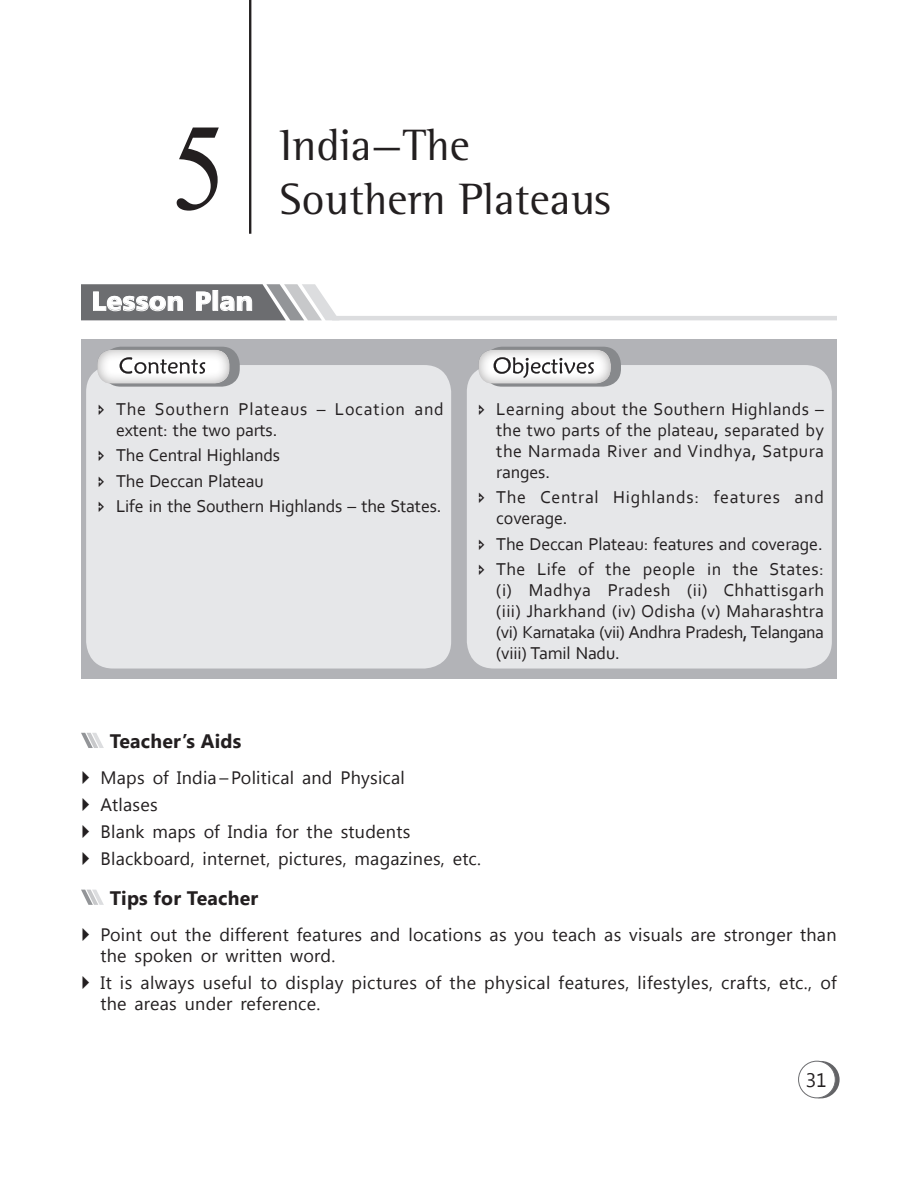
<style>
.page{position:relative;width:918px;height:1188px;background:#fff}
.page>*{position:absolute;margin:0;border:0;box-sizing:border-box;transform-origin:0 0}
.t1{font:149.1px "Shonar Bangla";color:#231f20;scale:.88 1}
.Chapter_Head{font:45px "Rotis Semi Serif";color:#231f20}
.t2{font:26.55px "Humanist 777 BT Black B";color:#fff}
.Heading{font:700 19.5px "Segoe UI";letter-spacing:.01em;color:#231f20}
.t3{font:19.5px "Segoe UI";color:#231f20}
.t4{font:18px/21px "Corbel";letter-spacing:-.01em;color:#231f20;text-align:justify}
.t5{font:18px/21px "Segoe UI";letter-spacing:.015em;color:#231f20}
.t6{font:18px/21px "Corbel";letter-spacing:.04em;color:#231f20}
</style>
<div class="page">
<svg style="left:802px;top:1061px;width:38px;height:37px"></svg>
<div style="left:799px;top:1061px;width:36px;height:37px;background:#fff;border-radius:50%"></div>
<div style="left:798px;top:1061px;width:38px;height:37px;border:1px solid #6c6d70;border-radius:50%"></div>
<svg style="left:81px;top:733px;width:23px;height:15px"></svg>
<svg style="left:81px;top:890px;width:23px;height:15px"></svg>
<hr style="left:249px;top:0;width:2px;height:234px;background:#231f20">
<div style="left:81px;top:339px;width:756px;height:340px;background:#b2b3b7"></div>
<svg style="left:81px;top:284px;width:256px;height:36px;background:#919294"></svg>
<hr style="left:332px;top:316px;width:505px;height:4px;background:#dcdddf">
<div style="left:86px;top:365px;width:365px;height:304px;background:#e6e7e9;border-radius:27px"></div>
<div style="left:467px;top:365px;width:365px;height:304px;background:#e6e7e9;border-radius:27px"></div>
<div style="left:103px;top:347px;width:137px;height:40px;background:#87898c;border-radius:18px"></div>
<div style="left:484px;top:347px;width:137px;height:40px;background:#87898c;border-radius:18px"></div>
<div style="left:94px;top:348px;width:144px;height:36px;background:#231f20;opacity:.45"></div>
<div style="left:476px;top:348px;width:151px;height:36px;background:#231f20;opacity:.45"></div>
<p class="t1" style="left:171px;top:89px;width:64px">5</p>
<p class="Chapter_Head" style="left:280px;top:119px;width:192px">India—The</p>
<p class="Chapter_Head" style="left:280px;top:173px;width:332px">Southern Plateaus</p>
<p class="t2" style="left:92px;top:284px;width:163px">Lesson Plan</p>
<p class="t6" style="left:116px;top:398px;width:329px">The Southern Plateaus – Location and extent: the two parts.</p>
<p class="t4" style="left:116px;top:445px;width:166px">The Central Highlands</p>
<p class="t4" style="left:116px;top:470px;width:149px">The Deccan Plateau</p>
<p class="t4" style="left:116px;top:495px;width:327px">Life in the Southern Highlands – the States.</p>
<p class="t4" style="left:496px;top:398px;width:329px">Learning about the Southern Highlands – the two parts of the plateau, separated by the Narmada River and Vindhya, Satpura ranges.</p>
<p class="t6" style="left:496px;top:487px;width:329px">The Central Highlands: features and coverage.</p>
<p class="t4" style="left:496px;top:533px;width:328px">The Deccan Plateau: features and coverage.</p>
<p class="t4" style="left:496px;top:558px;width:329px">The Life of the people in the States: (i) Madhya Pradesh (ii) Chhattisgarh (iii) Jharkhand (iv) Odisha (v) Maharashtra (vi) Karnataka (vii) Andhra Pradesh, Telangana (viii) Tamil Nadu.</p>
<p class="Heading" style="left:110px;top:727px;width:133px">Teacher’s Aids</p>
<p class="t5" style="left:100px;top:766px;width:306px">Maps of India – Political and Physical</p>
<p class="t5" style="left:100px;top:793px;width:59px">Atlases</p>
<p class="t5" style="left:100px;top:820px;width:311px">Blank maps of India for the students</p>
<p class="t5" style="left:100px;top:847px;width:382px">Blackboard, internet, pictures, magazines, etc.</p>
<p class="Heading" style="left:110px;top:884px;width:150px">Tips for Teacher</p>
<p class="t5" style="left:100px;top:923px;width:738px">Point out the different features and locations as you teach as visuals are stronger than the spoken or written word.</p>
<p class="t5" style="left:100px;top:971px;width:738px">It is always useful to display pictures of the physical features, lifestyles, crafts, etc., of the areas under reference.</p>
<p class="t3" style="left:806px;top:1066px;width:23px">31</p>
</div>
